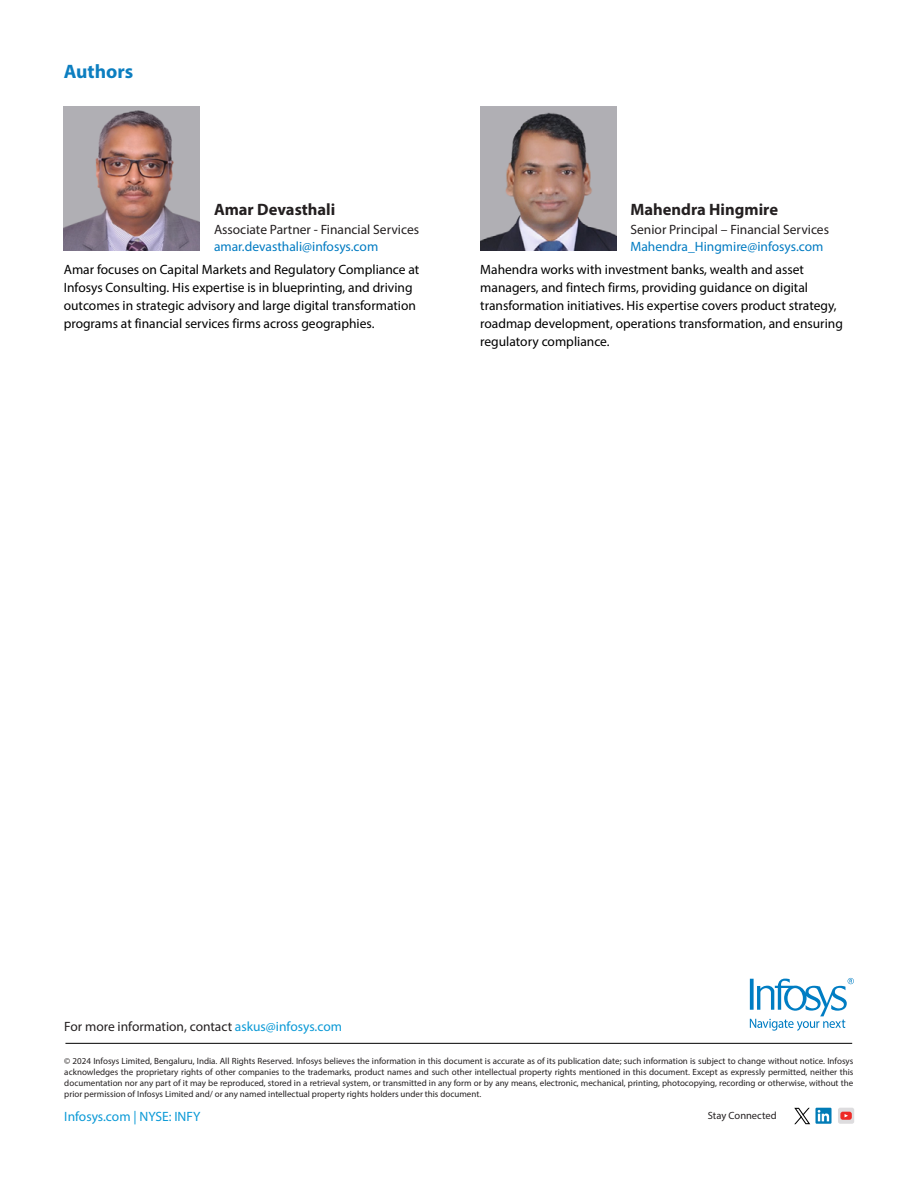
<style>
.page{position:relative;width:918px;height:1188px;background:#fff}
.page>*{position:absolute;margin:0;border:0;box-sizing:border-box;transform-origin:0 0}
.t1{font:700 19.5px "Myriad Pro";color:#0c7ec0}
.t2{font:700 16.5px "Myriad Pro";color:#242021}
.t3{font:13.5px/18px "Myriad Pro";color:#000}
.t4{font:13.5px "Myriad Pro";color:#242021}
.t5{font:13.5px "Myriad Pro";color:#007bc2}
.t6{font:13.5px "Myriad Pro";color:#0a99d6}
.t7{font:10.5px "Myriad Pro";color:#242021}
.t8{font:9px/10.8px "Myriad Pro";color:#242021;text-align:justify}
.s1{color:#0a99d6}
</style>
<div class="page">
<img style="left:64px;top:106px;width:136px;height:145px">
<img style="left:480px;top:106px;width:136px;height:145px">
<svg style="left:815px;top:1108px;width:17px;height:16px"></svg>
<svg style="left:818px;top:1110px;width:11px;height:11px"></svg>
<div style="left:838px;top:1108px;width:16px;height:16px;background:#dddcde;border-radius:2px"></div>
<svg style="left:840px;top:1112px;width:12px;height:8px"></svg>
<hr style="left:65px;top:1043px;width:787px;height:1px;background:#000">
<svg style="left:750px;top:978px;width:104px;height:53px"></svg>
<svg style="left:794px;top:1108px;width:16px;height:16px"></svg>
<h1 class="t1" style="left:64px;top:59px;width:71px">Authors</h1>
<h2 class="t2" style="left:214px;top:198px;width:123px">Amar Devasthali</h2>
<h3 class="t4" style="left:214px;top:221px;width:207px">Associate Partner - Financial Services</h3>
<h3 class="t5" style="left:214px;top:238px;width:166px">amar.devasthali@infosys.com</h3>
<h2 class="t2" style="left:630px;top:198px;width:149px">Mahendra Hingmire</h2>
<h3 class="t4" style="left:630px;top:221px;width:200px">Senior Principal – Financial Services</h3>
<h3 class="t5" style="left:630px;top:238px;width:194px">Mahendra_Hingmire@infosys.com</h3>
<p class="t3" style="left:64px;top:260px;width:357px">Amar focuses on Capital Markets and Regulatory Compliance at Infosys Consulting. His expertise is in blueprinting, and driving outcomes in strategic advisory and large digital transformation programs at financial services firms across geographies.</p>
<p class="t3" style="left:480px;top:260px;width:364px">Mahendra works with investment banks, wealth and asset managers, and fintech firms, providing guidance on digital transformation initiatives. His expertise covers product strategy, roadmap development, operations transformation, and ensuring regulatory compliance.</p>
<h3 class="t4" style="left:64px;top:1018px;width:279px">For more information, contact <span class="s1">askus@infosys.com</span></h3>
<p class="t8" style="left:64px;top:1056px;width:791px">© 2024 Infosys Limited, Bengaluru, India. All Rights Reserved. Infosys believes the information in this document is accurate as of its publication date; such information is subject to change without notice. Infosys acknowledges the proprietary rights of other companies to the trademarks, product names and such other intellectual property rights mentioned in this document. Except as expressly permitted, neither this documentation nor any part of it may be reproduced, stored in a retrieval system, or transmitted in any form or by any means, electronic, mechanical, printing, photocopying, recording or otherwise, without the prior permission of Infosys Limited and/ or any named intellectual property rights holders under this document.</p>
<h3 class="t6" style="left:64px;top:1108px;width:138px">Infosys.com | NYSE: INFY</h3>
<p class="t7" style="left:708px;top:1109px;width:70px">Stay Connected</p>
</div>
